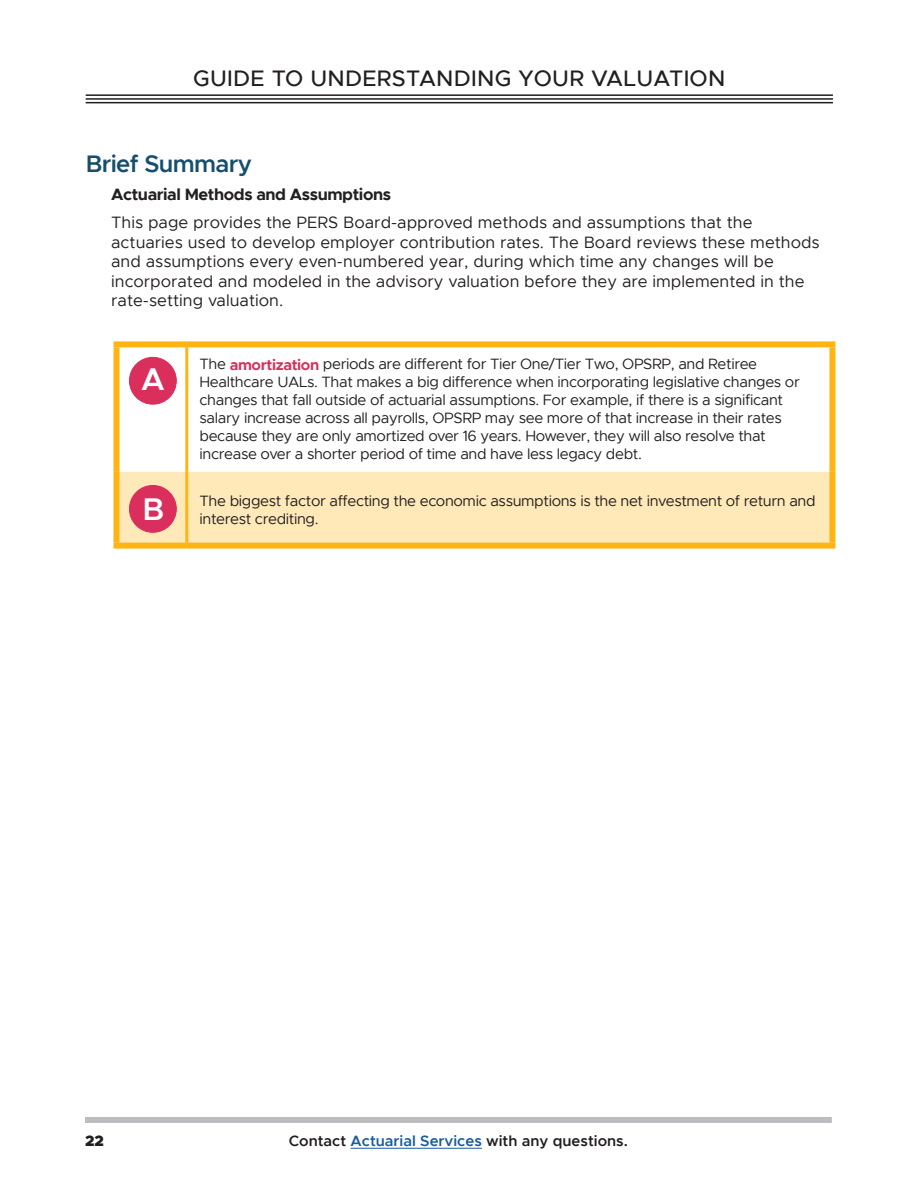
<style>
.page{position:relative;width:918px;height:1188px;background:#fff}
.page>*{position:absolute;margin:0;border:0;box-sizing:border-box;transform-origin:0 0}
.t1{font:600 31.5px "Metropolis";color:#fff}
.Subheadline{font:600 24px "Metropolis";letter-spacing:-.025em;color:#14506e}
.t2{font:500 22.5px "Metropolis";letter-spacing:.01em;color:#231f20}
.Inset_body_text{font:16.5px/19.5px "Metropolis";color:#231f20}
.Inset_headline-Secti{font:700 16.5px "Metropolis";letter-spacing:-.025em;color:#231f20}
.Table-Text{font:15px/18px "Metropolis";letter-spacing:-.025em;color:#231f20}
.t3{font:600 15px "Metropolis";color:#231f20}
.t4{font:900 15px "Metropolis";color:#231f20}
.s1{font-weight:700;color:#d8315b}
.s2{font-weight:600;font-size:31.5px;color:#fff}
.s3{color:#175d9e}
</style>
<div class="page">
<hr style="left:351px;top:1148px;width:131px;height:1px;background:#175d9e">
<div style="left:85px;top:1117px;width:747px;height:6px;background:#bcbdc0"></div>
<hr style="left:86px;top:94px;width:747px;height:2px;background:#231f20">
<hr style="left:86px;top:98px;width:747px;height:2px;background:#231f20">
<hr style="left:86px;top:102px;width:747px;height:1px;background:#231f20">
<div style="left:120px;top:472px;width:709px;height:71px;background:#ffe9b9"></div>
<div style="left:114px;top:347px;width:6px;height:125px;background:#ffb414"></div>
<div style="left:829px;top:347px;width:6px;height:125px;background:#ffb414"></div>
<div style="left:114px;top:472px;width:6px;height:71px;background:#ffb414"></div>
<div style="left:829px;top:472px;width:6px;height:71px;background:#ffb414"></div>
<div style="left:114px;top:341px;width:73px;height:6px;background:#ffb414"></div>
<div style="left:187px;top:341px;width:648px;height:6px;background:#ffb414"></div>
<hr style="left:185px;top:347px;width:3px;height:125px;background:#ffb414">
<hr style="left:185px;top:472px;width:3px;height:71px;background:#ffb414">
<div style="left:114px;top:543px;width:73px;height:6px;background:#ffb414"></div>
<div style="left:187px;top:543px;width:648px;height:6px;background:#ffb414"></div>
<div style="left:129px;top:357px;width:47px;height:47px;background:#da2e5c;border-radius:50%"></div>
<div style="left:129px;top:357px;width:47px;height:47px;border:1px solid #da2e5c;border-radius:50%"></div>
<div style="left:129px;top:485px;width:47px;height:47px;background:#da2e5c;border-radius:50%"></div>
<div style="left:129px;top:485px;width:47px;height:48px;border:1px solid #da2e5c;border-radius:50%"></div>
<h3 class="t2" style="left:193px;top:64px;width:534px">GUIDE TO UNDERSTANDING YOUR VALUATION</h3>
<h2 class="Subheadline" style="left:86px;top:149px;width:168px">Brief Summary</h2>
<p class="Inset_headline-Secti" style="left:111px;top:184px;width:281px">Actuarial Methods and Assumptions</p>
<p class="Inset_body_text" style="left:111px;top:213px;width:710px">This page provides the PERS Board-approved methods and assumptions that the actuaries used to develop employer contribution rates. The Board reviews these methods and assumptions every even-numbered year, during which time any changes will be incorporated and modeled in the advisory valuation before they are implemented in the rate-setting valuation.</p>
<h1 class="t1" style="left:141px;top:359px;width:25px">A</h1>
<p class="Table-Text" style="left:200px;top:355px;width:602px">The <span class="s1">amortization</span> periods are different for Tier One/Tier Two, OPSRP, and Retiree Healthcare UALs. That makes a big difference when incorporating legislative changes or changes that fall outside of actuarial assumptions. For example, if there is a significant salary increase across all payrolls, OPSRP may see more of that increase in their rates because they are only amortized over 16 years. However, they will also resolve that increase over a shorter period of time and have less legacy debt.</p>
<p class="Table-Text" style="left:200px;top:492px;width:618px;text-indent:-57px"><span class="s2">B</span> The biggest factor affecting the economic assumptions is the net investment of return and interest crediting.</p>
<p class="t4" style="left:85px;top:1132px;width:20px">22</p>
<p class="t3" style="left:289px;top:1132px;width:341px">Contact <span class="s3">Actuarial Services</span> with any questions.</p>
</div>
